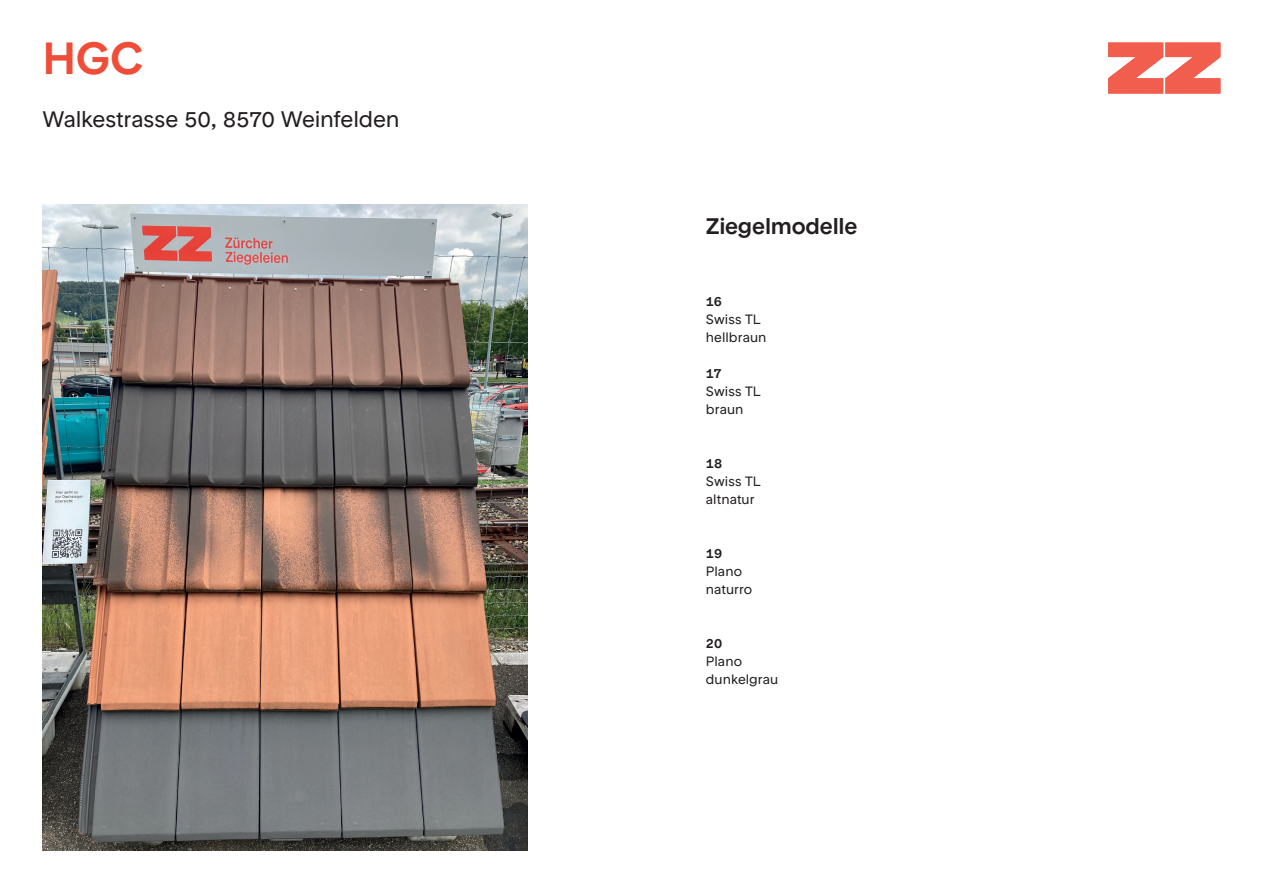
<style>
.page{position:relative;width:1263px;height:893px;background:#fff}
.page>*{position:absolute;margin:0;border:0;box-sizing:border-box;transform-origin:0 0}
.t1{font:500 45px "ZZ Rondelle";color:#ef4d37}
.t2{font:22.5px "ZZ Rondelle";letter-spacing:-.015em;color:#231f20}
.t3{font:500 22.5px "ZZ Rondelle";letter-spacing:-.005em;color:#231f20}
.t4{font:13.5px/18px "ZZ Rondelle";color:#231f20}
.t5{font:500 13.5px "ZZ Rondelle";color:#231f20}
</style>
<div class="page">
<svg style="left:1108px;top:43px;width:112px;height:51px"></svg>
<img style="left:43px;top:204px;width:484px;height:646px">
<h1 class="t1" style="left:43px;top:31px;width:103px">HGC</h1>
<h2 class="t2" style="left:43px;top:106px;width:358px">Walkestrasse 50, 8570 Weinfelden</h2>
<h2 class="t3" style="left:706px;top:213px;width:153px">Ziegelmodelle</h2>
<p class="t5" style="left:706px;top:293px;width:18px">16</p>
<p class="t4" style="left:706px;top:310px;width:62px">Swiss TL hellbraun</p>
<p class="t5" style="left:706px;top:365px;width:17px">17</p>
<p class="t4" style="left:706px;top:382px;width:56px">Swiss TL braun</p>
<p class="t5" style="left:706px;top:455px;width:18px">18</p>
<p class="t4" style="left:706px;top:472px;width:56px">Swiss TL altnatur</p>
<p class="t5" style="left:706px;top:545px;width:18px">19</p>
<p class="t4" style="left:706px;top:562px;width:48px">Plano naturro</p>
<p class="t5" style="left:706px;top:635px;width:18px">20</p>
<p class="t4" style="left:706px;top:652px;width:74px">Plano dunkelgrau</p>
</div>
